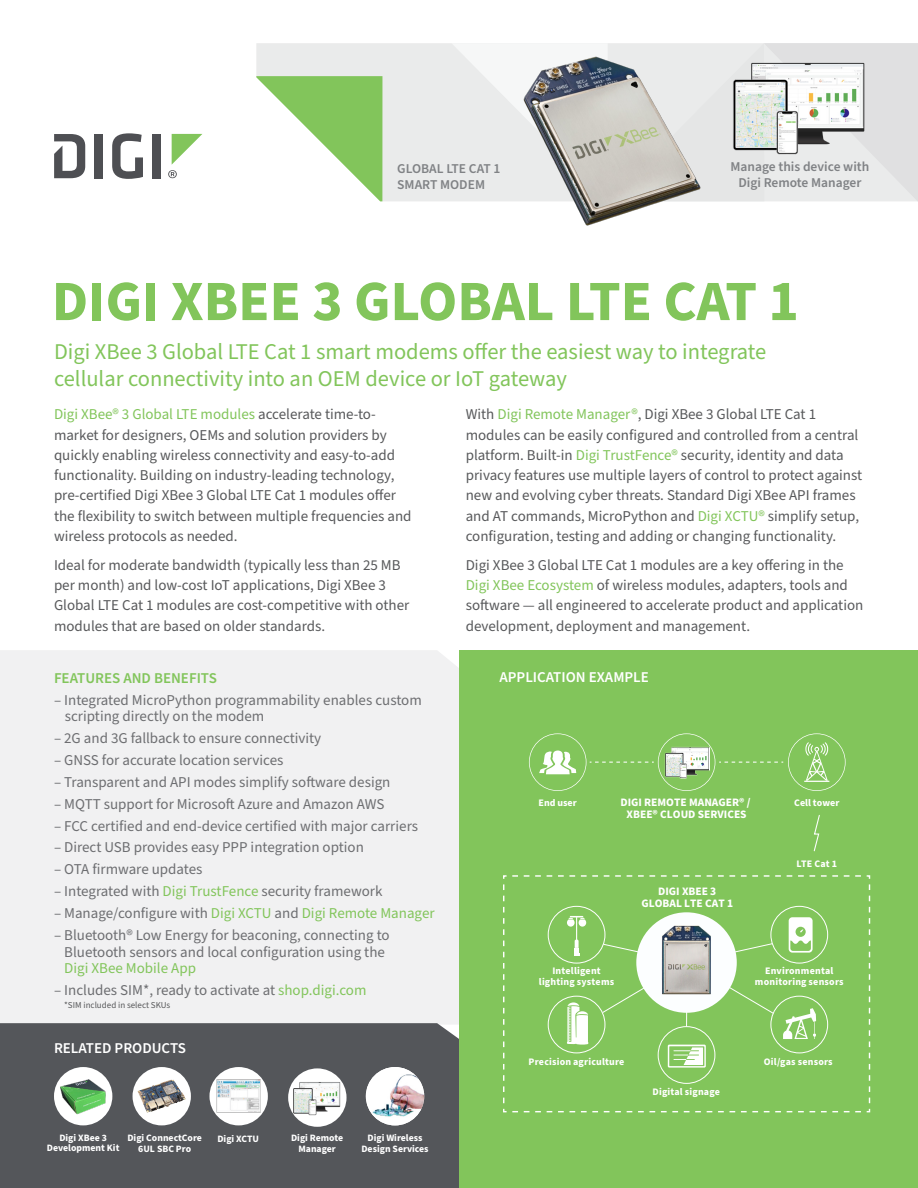
<style>
.page{position:relative;width:918px;height:1188px;background:#fff}
.page>*{position:absolute;margin:0;border:0;box-sizing:border-box;transform-origin:0 0}
.t1{font:700 57px "Source Sans Pro";color:#82c55b}
.Product_Description{font:22.5px/27px "Source Sans Pro";color:#82c55b}
.Body_Copy{font:15px/20.2px "Source Sans Pro";color:#58595b}
.Bullets{font:15px/16.5px "Source Sans Pro";color:#6d6e71}
.Bullets-2{font:15px "Source Sans Pro";color:#82c55b}
.t2{font:600 15px "Source Sans Pro";color:#fff}
.t3{font:600 15px "Source Sans Pro";color:#82c55b}
.t4{font:600 13.5px/16.5px "Source Sans Pro";color:#808285;text-align:center}
.t5{font:700 11.4px/12.9px "Source Sans Pro";color:#fff;text-align:center}
.t6{font:700 10.05px/11.4px "Source Sans Pro";letter-spacing:.02em;color:#fff;text-align:center}
.t7{font:700 10.05px "Source Sans Pro";color:#fff}
.t8{font:700 9.75px/10.5px "Source Sans Pro";color:#fff;text-align:center}
.Bullets-3{font:9px "Source Sans Pro";color:#58595b}
.s1{color:#82c55b}
.s2{color:#6d6e71}
</style>
<div class="page">
<div style="left:95px;top:134px;width:8px;height:44px;background:#4e4f53"></div>
<svg style="left:112px;top:133px;width:31px;height:46px"></svg>
<div style="left:152px;top:134px;width:9px;height:44px;background:#4e4f53"></div>
<svg style="left:54px;top:134px;width:31px;height:44px"></svg>
<svg style="left:168px;top:134px;width:34px;height:44px"></svg>
<div style="left:459px;top:650px;width:459px;height:538px;background:#82c55b"></div>
<div style="left:0;top:650px;width:459px;height:373px;background:#f1f1f2"></div>
<div style="left:0;top:1023px;width:459px;height:165px;background:#54565a"></div>
<div style="left:256px;top:43px;width:195px;height:158px;background:#eaebeb"></div>
<svg style="left:256px;top:76px;width:126px;height:125px"></svg>
<svg style="left:451px;top:43px;width:467px;height:159px;background:#e7e7e8"></svg>
<img style="left:731px;top:60px;width:135px;height:96px">
<div style="left:288px;top:1068px;width:59px;height:59px;background:#fff;border-radius:50%"></div>
<div style="left:54px;top:1067px;width:58px;height:58px;background:#fff;border-radius:50%"></div>
<svg style="left:133px;top:1067px;width:58px;height:58px"></svg>
<img style="left:137px;top:1079px;width:34px;height:34px">
<div style="left:209px;top:1067px;width:59px;height:58px;background:#fff;border-radius:50%"></div>
<img style="left:217px;top:1080px;width:44px;height:33px">
<svg style="left:813px;top:815px;width:7px;height:37px"></svg>
<svg style="left:503px;top:875px;width:368px;height:238px"></svg>
<svg style="left:529px;top:733px;width:317px;height:58px"></svg>
<img style="left:655px;top:920px;width:63px;height:80px">
<img style="left:664px;top:746px;width:45px;height:32px">
<img style="left:366px;top:1067px;width:58px;height:58px;border-radius:29px">
<img style="left:505px;top:45px;width:214px;height:181px">
<img style="left:59px;top:1079px;width:47px;height:36px">
<img style="left:293px;top:1081px;width:48px;height:34px">
<p class="t4" style="left:397px;top:160px;width:105px;text-align:left">GLOBAL LTE CAT 1<br>SMART MODEM</p>
<p class="t4" style="left:731px;top:158px;width:140px">Manage this device with<br>Digi Remote Manager</p>
<p class="t1" style="left:52px;top:262px;width:748px">DIGI XBEE 3 GLOBAL LTE CAT 1</p>
<p class="Product_Description" style="left:54px;top:338px;width:714px">Digi XBee 3 Global LTE Cat 1 smart modems offer the easiest way to integrate cellular connectivity into an OEM device or IoT gateway</p>
<p class="Body_Copy" style="left:54px;top:405px;width:359px"><span class="s1">Digi XBee® 3 Global LTE modules</span> accelerate time-to&shy;market for designers, OEMs and solution providers by quickly enabling wireless connectivity and easy-to-add functionality. Building on industry-leading technology, pre-certified Digi XBee 3 Global LTE Cat 1 modules offer the flexibility to switch between multiple frequencies and wireless protocols as needed.</p>
<p class="Body_Copy" style="left:54px;top:555px;width:357px">Ideal for moderate bandwidth (typically less than 25 MB per month) and low-cost IoT applications, Digi XBee 3<br>Global LTE Cat 1 modules are cost-competitive with other modules that are based on older standards.</p>
<p class="t3" style="left:54px;top:668px;width:164px">FEATURES AND BENEFITS</p>
<p class="Bullets" style="left:65px;top:692px;width:358px;text-indent:-11px">– Integrated MicroPython programmability enables custom scripting directly on the modem</p>
<p class="Bullets" style="left:54px;top:730px;width:269px">– 2G and 3G fallback to ensure connectivity</p>
<p class="Bullets" style="left:54px;top:752px;width:231px">– GNSS for accurate location services</p>
<p class="Bullets" style="left:54px;top:774px;width:338px">– Transparent and API modes simplify software design</p>
<p class="Bullets" style="left:54px;top:796px;width:332px">– MQTT support for Microsoft Azure and Amazon AWS</p>
<p class="Bullets" style="left:54px;top:818px;width:366px">– FCC certified and end-device certified with major carriers</p>
<p class="Bullets" style="left:54px;top:840px;width:311px">– Direct USB provides easy PPP integration option</p>
<p class="Bullets" style="left:54px;top:862px;width:150px">– OTA firmware updates</p>
<p class="Bullets" style="left:54px;top:883px;width:330px">– Integrated with <span class="s1">Digi TrustFence</span> security framework</p>
<p class="Bullets-2" style="left:54px;top:903px;width:382px"><span class="s2">– Manage/configure with</span> Digi XCTU <span class="s2">and</span> Digi Remote Manager</p>
<p class="Bullets" style="left:64px;top:927px;width:327px;text-indent:-10px">– Bluetooth® Low Energy for beaconing, connecting to<br>Bluetooth sensors and local configuration using the<br><span class="s1">Digi XBee Mobile App</span></p>
<p class="Bullets" style="left:54px;top:982px;width:314px">– Includes SIM*, ready to activate at <span class="s1">shop.digi.com</span></p>
<p class="Bullets-3" style="left:64px;top:999px;width:108px">*SIM included in select SKUs</p>
<p class="t2" style="left:54px;top:1038px;width:134px">RELATED PRODUCTS</p>
<p class="t8" style="left:47px;top:1133px;width:74px">Digi XBee 3<br>Development Kit</p>
<p class="t8" style="left:127px;top:1133px;width:76px">Digi ConnectCore<br>6UL SBC Pro</p>
<p class="t8" style="left:217px;top:1133px;width:43px">Digi XCTU</p>
<p class="t8" style="left:291px;top:1133px;width:54px">Digi Remote<br>Manager</p>
<p class="t8" style="left:368px;top:1133px;width:57px">Digi Wireless</p>
<p class="t8" style="left:361px;top:1144px;width:69px">Design Services</p>
<p class="Body_Copy" style="left:466px;top:405px;width:398px">With <span class="s1">Digi Remote Manager®</span>, Digi XBee 3 Global LTE Cat 1 modules can be easily configured and controlled from a central platform. Built-in <span class="s1">Digi TrustFence®</span> security, identity and data privacy features use multiple layers of control to protect against new and evolving cyber threats. Standard Digi XBee API frames and AT commands, MicroPython and <span class="s1">Digi XCTU®</span> simplify setup, configuration, testing and adding or changing functionality.</p>
<p class="Body_Copy" style="left:466px;top:555px;width:399px">Digi XBee 3 Global LTE Cat 1 modules are a key offering in the <span class="s1">Digi XBee Ecosystem</span> of wireless modules, adapters, tools and software — all engineered to accelerate product and application development, deployment and management.</p>
<p class="t2" style="left:500px;top:667px;width:151px">APPLICATION EXAMPLE</p>
<p class="t6" style="left:539px;top:797px;width:40px">End user</p>
<p class="t5" style="left:620px;top:796px;width:132px">DIGI REMOTE MANAGER® /<br>XBEE® CLOUD SERVICES</p>
<p class="t5" style="left:641px;top:885px;width:93px">DIGI XBEE 3<br>GLOBAL LTE CAT 1</p>
<p class="t7" style="left:794px;top:795px;width:47px">Cell tower</p>
<p class="t6" style="left:796px;top:858px;width:42px">LTE Cat 1</p>
<p class="t6" style="left:539px;top:965px;width:77px">Intelligent lighting systems</p>
<p class="t6" style="left:755px;top:965px;width:90px">Environmental monitoring sensors</p>
<p class="t6" style="left:529px;top:1056px;width:97px">Precision agriculture</p>
<p class="t6" style="left:764px;top:1056px;width:70px">Oil/gas sensors</p>
<p class="t6" style="left:652px;top:1086px;width:69px">Digital signage</p>
</div>
